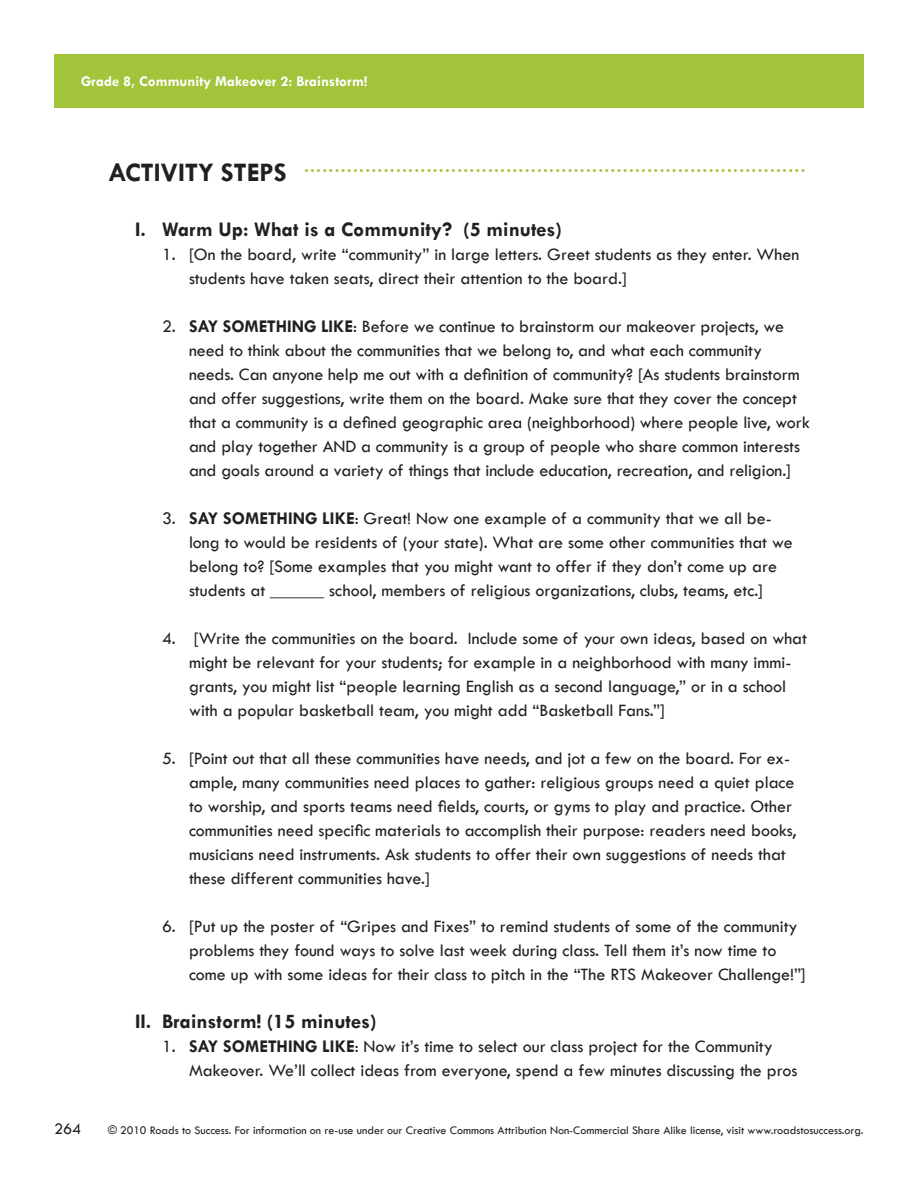
<style>
.page{position:relative;width:918px;height:1188px;background:#fff}
.page>*{position:absolute;margin:0;border:0;box-sizing:border-box;transform-origin:0 0}
.A_NumberListRoman{font:700 21px "Tw Cen";color:#231f20}
.LO_Head1{font:700 18.75px "Tw Cen";color:#a1c43a}
.A_NumberList2{font:18px/24px "Tw Cen";color:#231f20}
.A_NumberList1{font:18px/24px "Tw Cen";color:#231f20}
.t1{font:16.5px "Tw Cen";color:#231f20}
.t2{font:700 15px "Tw Cen";color:#fff}
.t3{font:12px "Tw Cen";color:#231f20}
.s1{font-size:27px;color:#231f20}
.s2{font-weight:700}
</style>
<div class="page">
<div style="left:54px;top:54px;width:810px;height:54px;background:#a1c43a"></div>
<p class="t2" style="left:81px;top:72px;width:288px">Grade 8, Community Makeover 2: Brainstorm!</p>
<p class="LO_Head1" style="left:108px;top:155px;width:699px"><span class="s1">ACTIVITY STEPS</span> ..................................................................................</p>
<p class="A_NumberListRoman" style="left:135px;top:217px;width:429px">I. Warm Up: What is a Community? (5 minutes)</p>
<p class="A_NumberList1" style="left:189px;top:243px;width:612px;text-indent:-27px">1. [On the board, write “community” in large letters. Greet students as they enter. When students have taken seats, direct their attention to the board.]</p>
<p class="A_NumberList2" style="left:189px;top:315px;width:623px;text-indent:-27px">2. <span class="s2">SAY SOMETHING LIKE</span>: Before we continue to brainstorm our makeover projects, we need to think about the communities that we belong to, and what each community needs. Can anyone help me out with a definition of community? [As students brainstorm and offer suggestions, write them on the board. Make sure that they cover the concept that a community is a defined geographic area (neighborhood) where people live, work and play together AND a community is a group of people who share common interests and goals around a variety of things that include education, recreation, and religion.]</p>
<p class="A_NumberList2" style="left:189px;top:507px;width:605px;text-indent:-27px">3. <span class="s2">SAY SOMETHING LIKE</span>: Great! Now one example of a community that we all be&shy;long to would be residents of (your state). What are some other communities that we belong to? [Some examples that you might want to offer if they don’t come up are students at ______ school, members of religious organizations, clubs, teams, etc.]</p>
<p class="A_NumberList2" style="left:189px;top:627px;width:620px;text-indent:-27px">4. [Write the communities on the board. Include some of your own ideas, based on what might be relevant for your students; for example in a neighborhood with many immi&shy;grants, you might list “people learning English as a second language,” or in a school with a popular basketball team, you might add “Basketball Fans.”]</p>
<p class="A_NumberList2" style="left:189px;top:747px;width:609px;text-indent:-27px">5. [Point out that all these communities have needs, and jot a few on the board. For ex&shy;ample, many communities need places to gather: religious groups need a quiet place to worship, and sports teams need fields, courts, or gyms to play and practice. Other communities need specific materials to accomplish their purpose: readers need books, musicians need instruments. Ask students to offer their own suggestions of needs that these different communities have.]</p>
<p class="A_NumberList2" style="left:189px;top:915px;width:618px;text-indent:-27px">6. [Put up the poster of “Gripes and Fixes” to remind students of some of the community problems they found ways to solve last week during class. Tell them it’s now time to come up with some ideas for their class to pitch in the “The RTS Makeover Challenge!”]</p>
<p class="A_NumberListRoman" style="left:135px;top:1009px;width:243px">II. Brainstorm! (15 minutes)</p>
<p class="A_NumberList1" style="left:189px;top:1035px;width:610px;text-indent:-27px">1. <span class="s2">SAY SOMETHING LIKE</span>: Now it’s time to select our class project for the Community<br>Makeover. We’ll collect ideas from everyone, spend a few minutes discussing the pros</p>
<p class="t1" style="left:54px;top:1119px;width:29px">264</p>
<p class="t3" style="left:108px;top:1123px;width:757px">© 2010 Roads to Success. For information on re-use under our Creative Commons Attribution Non-Commercial Share Alike license, visit www.roadstosuccess.org.</p>
</div>
